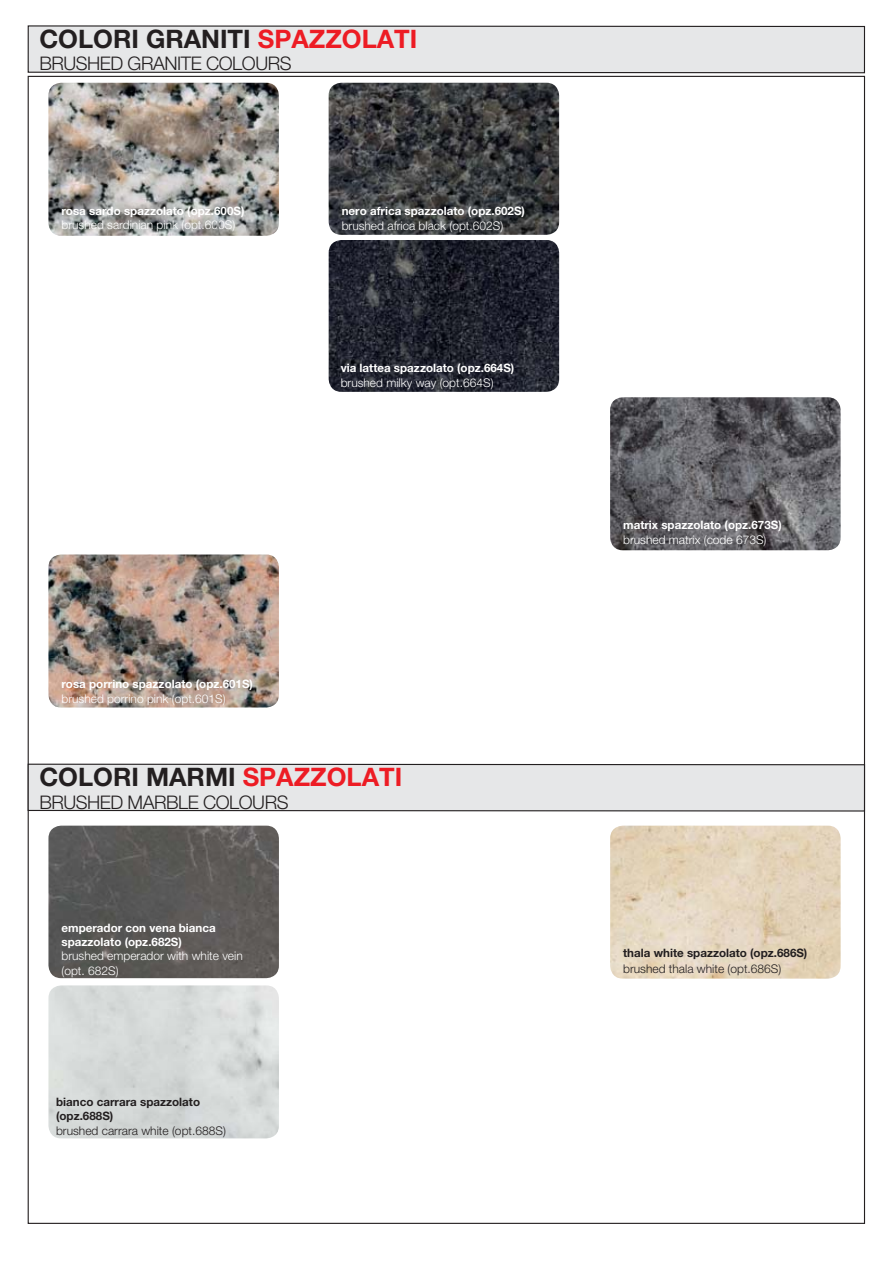
<style>
.page{position:relative;width:893px;height:1263px;background:#fff}
.page>*{position:absolute;margin:0;border:0;box-sizing:border-box;transform-origin:0 0}
.t1{font:700 25.5px "Helvetica Neue";color:#231f20}
.t2{font:300 18.75px "Helvetica Neue LT Pro";letter-spacing:-.025em;color:#231f20}
.t3{font:300 12px/14.4px "Helvetica Neue LT Pro";color:#fff}
.t4{font:300 12px "Helvetica Neue LT Pro";color:#231f20}
.t5{font:700 11.55px/14px "Helvetica Neue";color:#fff}
.t6{font:700 11.55px/14px "Helvetica Neue";color:#231f20}
.s1{color:#ed1c24}
</style>
<div class="page">
<img style="left:48px;top:83px;width:231px;height:153px;border-radius:13px">
<img style="left:329px;top:83px;width:230px;height:152px;border-radius:13px">
<img style="left:329px;top:240px;width:230px;height:152px;border-radius:13px">
<img style="left:610px;top:397px;width:230px;height:153px;border-radius:13px">
<img style="left:48px;top:555px;width:231px;height:153px;border-radius:13px">
<img style="left:48px;top:826px;width:231px;height:152px;border-radius:13px">
<img style="left:610px;top:826px;width:230px;height:153px;border-radius:13px">
<img style="left:48px;top:985px;width:231px;height:153px;border-radius:13px">
<svg style="left:27px;top:25px;width:838px;height:49px;background:#dddedf"></svg>
<svg style="left:27px;top:763px;width:838px;height:49px;background:#dddedf"></svg>
<h1 class="t1" style="left:39px;top:30px;width:380px">COLORI GRANITI <span class="s1">SPAZZOLATI</span></h1>
<h2 class="t2" style="left:39px;top:57px;width:254px">BRUSHED GRANITE COLOURS</h2>
<p class="t5" style="left:61px;top:205px;width:184px">rosa sardo spazzolato (opz.600S)</p>
<p class="t3" style="left:61px;top:219px;width:175px">brushed sardinian pink (opt.600S)</p>
<p class="t5" style="left:342px;top:205px;width:185px">nero africa spazzolato (opz.602S)</p>
<p class="t3" style="left:342px;top:219px;width:163px">brushed africa black (opt.602S)</p>
<p class="t5" style="left:341px;top:362px;width:175px">via lattea spazzolato (opz.664S)</p>
<p class="t3" style="left:341px;top:376px;width:154px">brushed milky way (opt.664S)</p>
<p class="t5" style="left:61px;top:678px;width:193px">rosa porrino spazzolato (opz.601S)</p>
<p class="t3" style="left:61px;top:692px;width:166px">brushed porrino pink (opt.601S)</p>
<h1 class="t1" style="left:39px;top:768px;width:364px">COLORI MARMI <span class="s1">SPAZZOLATI</span></h1>
<h2 class="t2" style="left:39px;top:795px;width:251px">BRUSHED MARBLE COLOURS</h2>
<p class="t5" style="left:61px;top:922px;width:156px">emperador con vena bianca spazzolato (opz.682S)</p>
<p class="t3" style="left:61px;top:950px;width:183px">brushed emperador with white vein (opt. 682S)</p>
<p class="t6" style="left:56px;top:1096px;width:146px">bianco carrara spazzolato (opz.688S)</p>
<p class="t4" style="left:56px;top:1126px;width:171px">brushed carrara white (opt.688S)</p>
<p class="t5" style="left:623px;top:519px;width:160px">matrix spazzolato (opz.673S)</p>
<p class="t3" style="left:623px;top:533px;width:145px">brushed matrix (code 673S)</p>
<p class="t6" style="left:623px;top:947px;width:186px">thala white spazzolato (opz.686S)</p>
<p class="t4" style="left:623px;top:964px;width:160px">brushed thala white (opt.686S)</p>
</div>
